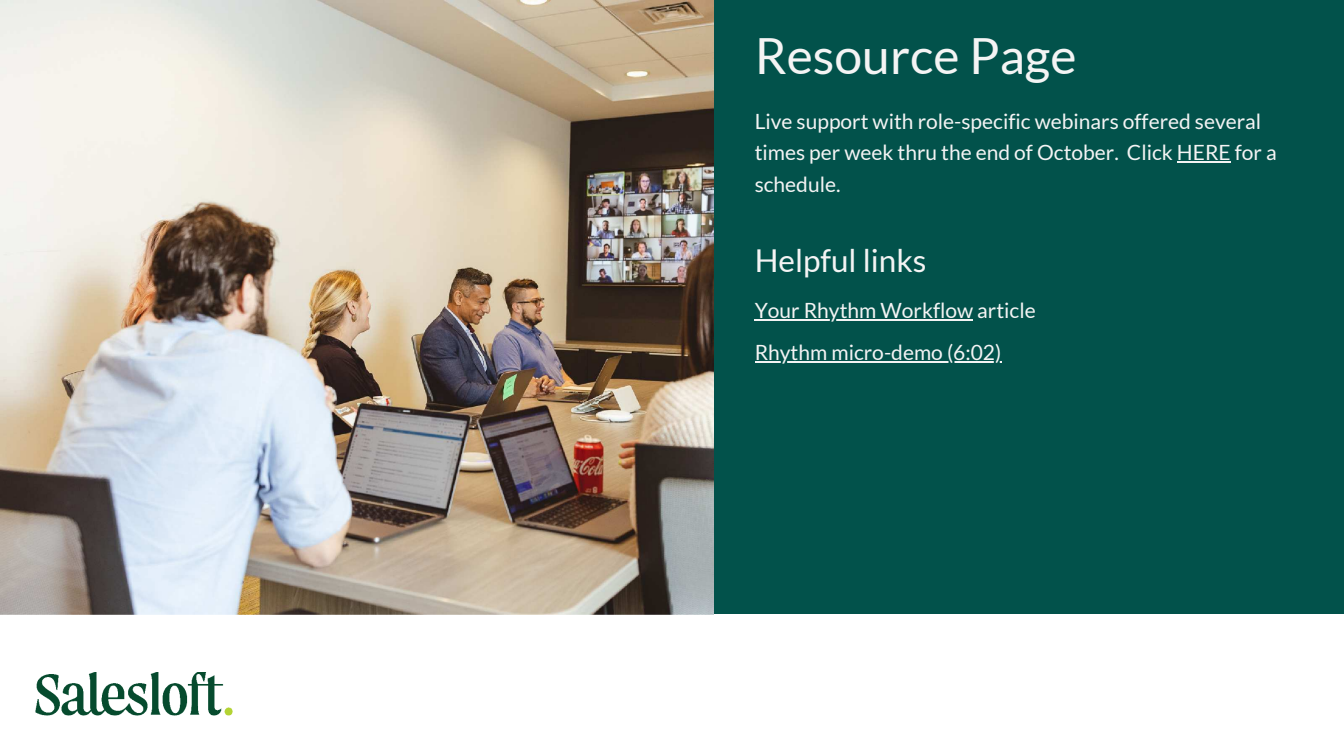
<style>
.page{position:relative;width:1344px;height:756px;background:#02524b}
.page>*{position:absolute;margin:0;border:0;box-sizing:border-box;transform-origin:0 0}
.t1{font:49.88px "Lato";color:#f4f4f4}
.t2{font:31.5px "Lato";color:#f4f4f4}
.t3{font:21px/31.5px "Lato";color:#f4f4f4}
</style>
<div class="page">
<div style="left:0;top:614px;width:1344px;height:142px;background:#fff"></div>
<img style="left:0;top:0;width:714px;height:614px">
<hr style="left:1177px;top:161px;width:54px;height:2px;background:#f4f4f4">
<img style="left:35px;top:672px;width:197px;height:43px">
<hr style="left:755px;top:361px;width:246px;height:1px;background:#f4f4f4">
<hr style="left:755px;top:319px;width:218px;height:1px;background:#f4f4f4">
<h1 class="t1" style="left:755px;top:28px;width:323px">Resource Page</h1>
<p class="t3" style="left:755px;top:105px;width:524px">Live support with role-specific webinars offered several times per week thru the end of October. Click HERE for a schedule.</p>
<h2 class="t2" style="left:755px;top:243px;width:173px">Helpful links</h2>
<p class="t3" style="left:755px;top:294px;width:283px">Your Rhythm Workflow article</p>
<p class="t3" style="left:755px;top:336px;width:248px">Rhythm micro-demo (6:02)</p>
</div>
